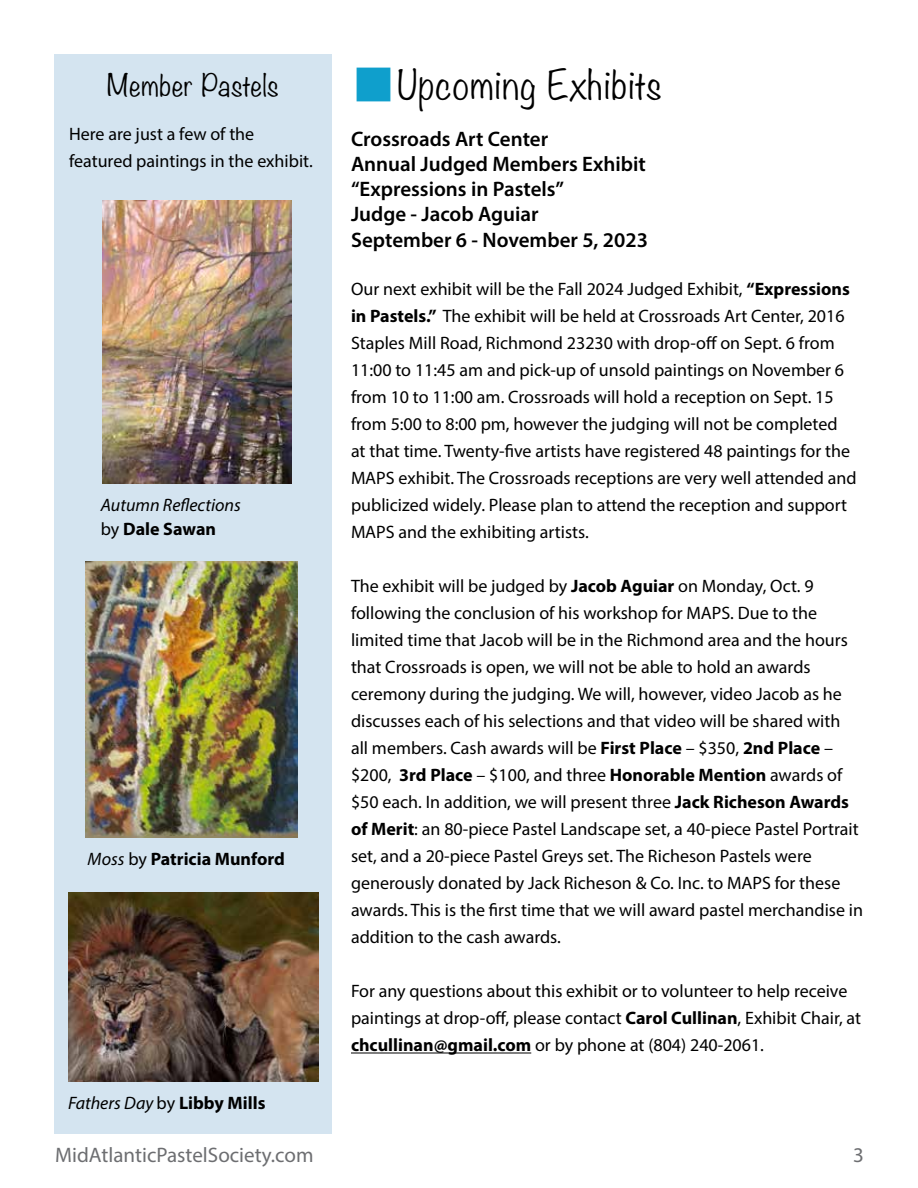
<style>
.page{position:relative;width:918px;height:1188px;background:#fff}
.page>*{position:absolute;margin:0;border:0;box-sizing:border-box;transform-origin:0 0}
.t1{font:300 36px "Noteworthy";letter-spacing:.025em;color:#000}
.t2{font:300 27px "Noteworthy";letter-spacing:.025em;color:#000}
.t3{font:600 21px/25.2px "Myriad Pro";color:#000}
.t4{font:21px "Myriad Pro";color:#6d6e71}
.t5{font:18px/27px "Myriad Pro";color:#000}
.t6{font:italic 18px/24px "Myriad Pro";color:#000}
.t7{font:700 18px "Myriad Pro";color:#000}
.s1{font-style:normal}
.s2{font-weight:700;font-style:normal}
.s3{font-weight:400;font-style:italic}
.s4{font-weight:400}
.s5{font-weight:700}
</style>
<div class="page">
<hr style="left:351px;top:1053px;width:180px;height:1px;background:#000">
<div style="left:54px;top:54px;width:278px;height:1080px;background:#d4e4f0"></div>
<img style="left:103px;top:201px;width:188px;height:282px">
<img style="left:86px;top:562px;width:211px;height:276px">
<img style="left:69px;top:892px;width:250px;height:190px">
<h2 class="t2" style="left:107px;top:62px;width:174px">Member Pastels</h2>
<p class="t5" style="left:69px;top:120px;width:245px">Here are just a few of the featured paintings in the exhibit.</p>
<p class="t6" style="left:101px;top:493px;width:142px">Autumn Reflections <span class="s1">by</span> <span class="s2">Dale Sawan</span></p>
<p class="t7" style="left:88px;top:847px;width:199px"><span class="s3">Moss</span> <span class="s4">by</span> Patricia Munford</p>
<p class="t6" style="left:68px;top:1091px;width:199px">Fathers Day <span class="s1">by</span> <span class="s2">Libby Mills</span></p>
<h1 class="t1" style="left:397px;top:53px;width:266px">Upcoming Exhibits</h1>
<p class="t3" style="left:351px;top:126px;width:298px">Crossroads Art Center<br>Annual Judged Members Exhibit “Expressions in Pastels”<br>Judge - Jacob Aguiar<br>September 6 - November 5, 2023</p>
<p class="t5" style="left:351px;top:275px;width:507px">Our next exhibit will be the Fall 2024 Judged Exhibit, <span class="s5">“Expressions in Pastels.”</span> The exhibit will be held at Crossroads Art Center, 2016<br>Staples Mill Road, Richmond 23230 with drop-off on Sept. 6 from 11:00 to 11:45 am and pick-up of unsold paintings on November 6 from 10 to 11:00 am. Crossroads will hold a reception on Sept. 15 from 5:00 to 8:00 pm, however the judging will not be completed at that time. Twenty-five artists have registered 48 paintings for the MAPS exhibit. The Crossroads receptions are very well attended and publicized widely. Please plan to attend the reception and support MAPS and the exhibiting artists.</p>
<p class="t5" style="left:351px;top:572px;width:514px">The exhibit will be judged by <span class="s5">Jacob Aguiar</span> on Monday, Oct. 9 following the conclusion of his workshop for MAPS. Due to the limited time that Jacob will be in the Richmond area and the hours that Crossroads is open, we will not be able to hold an awards ceremony during the judging. We will, however, video Jacob as he discusses each of his selections and that video will be shared with<br>all members. Cash awards will be <span class="s5">First Place</span> – $350, <span class="s5">2nd Place</span> – $200, <span class="s5">3rd Place</span> – $100, and three <span class="s5">Honorable Mention</span> awards of $50 each. In addition, we will present three <span class="s5">Jack Richeson Awards of Merit</span>: an 80-piece Pastel Landscape set, a 40-piece Pastel Portrait set, and a 20-piece Pastel Greys set. The Richeson Pastels were generously donated by Jack Richeson &amp; Co. Inc. to MAPS for these awards. This is the first time that we will award pastel merchandise in addition to the cash awards.</p>
<p class="t5" style="left:351px;top:977px;width:512px">For any questions about this exhibit or to volunteer to help receive paintings at drop-off, please contact <span class="s5">Carol Cullinan</span>, Exhibit Chair, at <span class="s5">chcullinan@gmail.com</span> or by phone at (804) 240-2061.</p>
<p class="t4" style="left:55px;top:1142px;width:260px">MidAtlanticPastelSociety.com</p>
<p class="t4" style="left:853px;top:1142px;width:12px">3</p>
</div>
